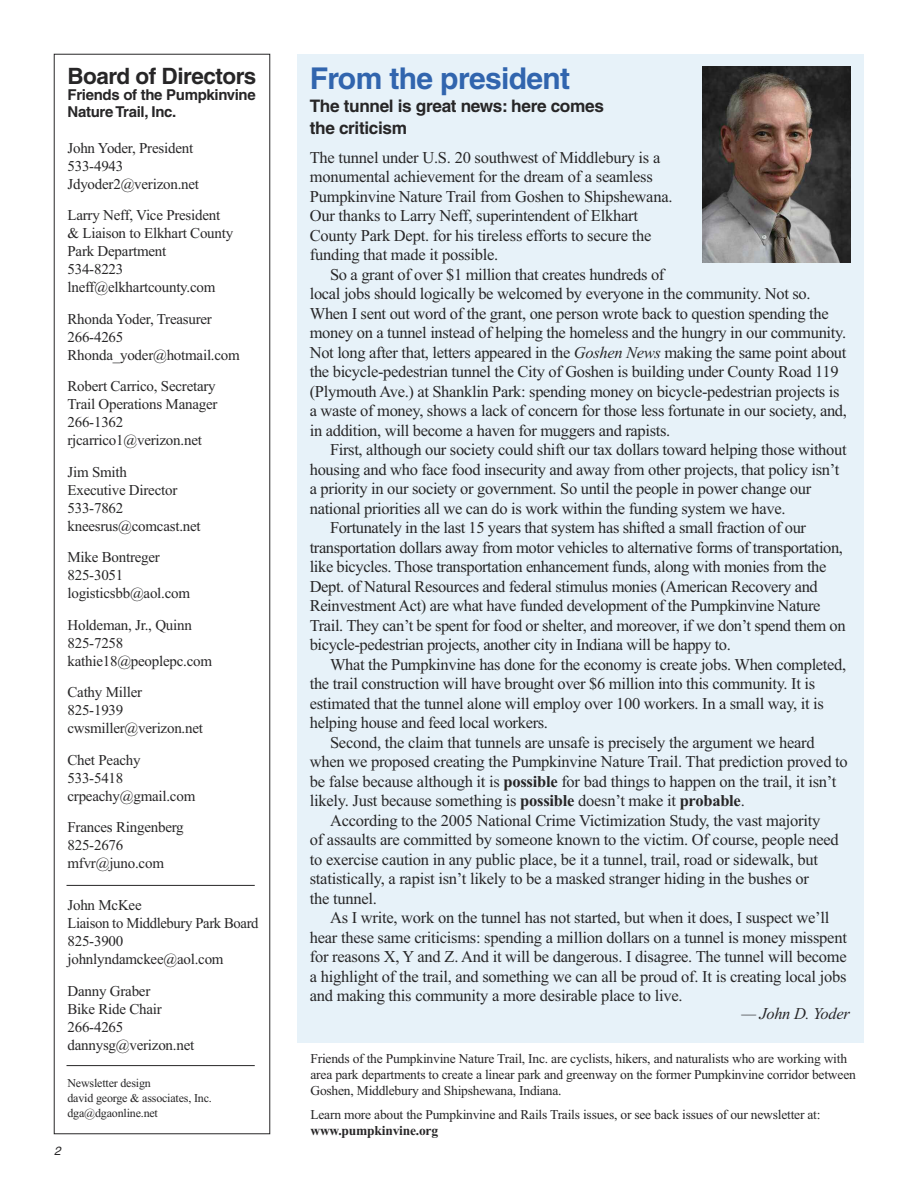
<style>
.page{position:relative;width:918px;height:1188px;background:#fff}
.page>*{position:absolute;margin:0;border:0;box-sizing:border-box;transform-origin:0 0}
.t1{font:700 30px "Helvetica";letter-spacing:-.02em;color:#3165ae}
.t2{font:700 22.5px "Helvetica";letter-spacing:-.02em;color:#272627}
.t3{font:700 17.25px/22.5px "Helvetica";letter-spacing:-.02em;color:#272627}
.t4{font:16.5px/19.5px "Times New Roman";letter-spacing:-.02em;color:#272627}
.t5{font:italic 16.5px "Times New Roman";letter-spacing:-.02em;color:#272627}
.t6{font:15px/18px "Times New Roman";letter-spacing:-.015em;color:#272627}
.t7{font:700 15px/16.5px "Helvetica";letter-spacing:-.02em;color:#272627}
.t8{font:13.5px/15.8px "Times New Roman";letter-spacing:-.015em;color:#272627}
.t9{font:700 13.5px "Times New Roman";letter-spacing:-.015em;color:#272627}
.t10{font:12px/15px "Times New Roman";letter-spacing:-.015em;color:#272627}
.t11{font:italic 12px "Helvetica";color:#272627}
.s1{font-style:italic}
.s2{font-weight:700}
</style>
<div class="page">
<div style="left:297px;top:54px;width:567px;height:989px;background:#e7f2f9"></div>
<div style="left:54px;top:54px;width:216px;height:1080px;border:1px solid #272627"></div>
<hr style="left:67px;top:885px;width:188px;height:1px;background:#272627">
<hr style="left:67px;top:1065px;width:188px;height:1px;background:#272627">
<img style="left:702px;top:67px;width:148px;height:196px">
<h2 class="t2" style="left:68px;top:68px;width:190px">Board of Directors</h2>
<p class="t7" style="left:68px;top:88px;width:190px">Friends of the Pumpkinvine<br>Nature Trail, Inc.</p>
<p class="t6" style="left:68px;top:138px;width:133px">John Yoder, President<br>533-4943<br>Jdyoder2@verizon.net</p>
<p class="t6" style="left:68px;top:206px;width:167px">Larry Neff, Vice President &amp; Liaison to Elkhart County<br>Park Department<br>534-8223 lneff@elkhartcounty.com</p>
<p class="t6" style="left:67px;top:309px;width:174px">Rhonda Yoder, Treasurer<br>266-4265<br>Rhonda_yoder@hotmail.com</p>
<p class="t6" style="left:68px;top:377px;width:152px">Robert Carrico, Secretary<br>Trail Operations Manager<br>266-1362 rjcarrico1@verizon.net</p>
<p class="t6" style="left:68px;top:462px;width:135px">Jim Smith<br>Executive Director<br>533-7862 kneesrus@comcast.net</p>
<p class="t6" style="left:68px;top:548px;width:124px">Mike Bontreger<br>825-3051 logisticsbb@aol.com</p>
<p class="t6" style="left:68px;top:615px;width:146px">Holdeman, Jr., Quinn<br>825-7258 kathie18@peoplepc.com</p>
<p class="t6" style="left:68px;top:683px;width:137px">Cathy Miller<br>825-1939 cwsmiller@verizon.net</p>
<p class="t6" style="left:67px;top:750px;width:129px">Chet Peachy<br>533-5418 crpeachy@gmail.com</p>
<p class="t6" style="left:67px;top:818px;width:118px">Frances Ringenberg<br>825-2676 mfvr@juno.com</p>
<p class="t6" style="left:67px;top:896px;width:193px">John McKee<br>Liaison to Middlebury Park Board<br>825-3900 johnlyndamckee@aol.com</p>
<p class="t6" style="left:67px;top:981px;width:128px">Danny Graber<br>Bike Ride Chair<br>266-4265 dannysg@verizon.net</p>
<p class="t10" style="left:68px;top:1076px;width:146px">Newsletter design<br>david george &amp; associates, Inc. dga@dgaonline.net</p>
<p class="t11" style="left:54px;top:1146px;width:8px">2</p>
<h1 class="t1" style="left:310px;top:67px;width:262px">From the president</h1>
<p class="t3" style="left:310px;top:96px;width:296px">The tunnel is great news: here comes the criticism</p>
<p class="t4" style="left:310px;top:147px;width:364px">The tunnel under U.S. 20 southwest of Middlebury is a monumental achievement for the dream of a seamless Pumpkinvine Nature Trail from Goshen to Shipshewana.<br>Our thanks to Larry Neff, superintendent of Elkhart County Park Dept. for his tireless efforts to secure the funding that made it possible.</p>
<p class="t4" style="left:310px;top:264px;width:539px;text-indent:20px">So a grant of over $1 million that creates hundreds of<br>local jobs should logically be welcomed by everyone in the community. Not so.<br>When I sent out word of the grant, one person wrote back to question spending the money on a tunnel instead of helping the homeless and the hungry in our community.<br>Not long after that, letters appeared in the <span class="s1">Goshen News</span> making the same point about the bicycle-pedestrian tunnel the City of Goshen is building under County Road 119 (Plymouth Ave.) at Shanklin Park: spending money on bicycle-pedestrian projects is a waste of money, shows a lack of concern for those less fortunate in our society, and, in addition, will become a haven for muggers and rapists.</p>
<p class="t4" style="left:330px;top:440px;width:518px">First, although our society could shift our tax dollars toward helping those without</p>
<p class="t4" style="left:310px;top:459px;width:531px">housing and who face food insecurity and away from other projects, that policy isn’t</p>
<p class="t4" style="left:310px;top:479px;width:503px">a priority in our society or government. So until the people in power change our</p>
<p class="t4" style="left:310px;top:498px;width:477px">national priorities all we can do is work within the funding system we have.</p>
<p class="t4" style="left:330px;top:518px;width:478px">Fortunately in the last 15 years that system has shifted a small fraction of our</p>
<p class="t4" style="left:310px;top:537px;width:535px">transportation dollars away from motor vehicles to alternative forms of transportation,</p>
<p class="t4" style="left:310px;top:557px;width:518px">like bicycles. Those transportation enhancement funds, along with monies from the</p>
<p class="t4" style="left:310px;top:576px;width:509px">Dept. of Natural Resources and federal stimulus monies (American Recovery and</p>
<p class="t4" style="left:310px;top:596px;width:512px">Reinvestment Act) are what have funded development of the Pumpkinvine Nature</p>
<p class="t4" style="left:310px;top:615px;width:537px">Trail. They can’t be spent for food or shelter, and moreover, if we don’t spend them on</p>
<p class="t4" style="left:310px;top:635px;width:423px">bicycle-pedestrian projects, another city in Indiana will be happy to.</p>
<p class="t4" style="left:330px;top:654px;width:518px">What the Pumpkinvine has done for the economy is create jobs. When completed,</p>
<p class="t4" style="left:310px;top:674px;width:507px">the trail construction will have brought over $6 million into this community. It is</p>
<p class="t4" style="left:310px;top:693px;width:515px">estimated that the tunnel alone will employ over 100 workers. In a small way, it is</p>
<p class="t4" style="left:310px;top:713px;width:240px">helping house and feed local workers.</p>
<p class="t4" style="left:330px;top:732px;width:486px">Second, the claim that tunnels are unsafe is precisely the argument we heard</p>
<p class="t4" style="left:310px;top:752px;width:540px">when we proposed creating the Pumpkinvine Nature Trail. That prediction proved to</p>
<p class="t4" style="left:310px;top:771px;width:528px">be false because although it is <span class="s2">possible</span> for bad things to happen on the trail, it isn’t</p>
<p class="t4" style="left:310px;top:791px;width:437px">likely. Just because something is <span class="s2">possible</span> doesn’t make it <span class="s2">probable</span>.</p>
<p class="t4" style="left:330px;top:810px;width:492px">According to the 2005 National Crime Victimization Study, the vast majority</p>
<p class="t4" style="left:310px;top:830px;width:530px">of assaults are committed by someone known to the victim. Of course, people need</p>
<p class="t4" style="left:310px;top:849px;width:510px">to exercise caution in any public place, be it a tunnel, trail, road or sidewalk, but</p>
<p class="t4" style="left:310px;top:869px;width:501px">statistically, a rapist isn’t likely to be a masked stranger hiding in the bushes or</p>
<p class="t4" style="left:310px;top:888px;width:69px">the tunnel.</p>
<p class="t4" style="left:330px;top:908px;width:501px">As I write, work on the tunnel has not started, but when it does, I suspect we’ll</p>
<p class="t4" style="left:310px;top:927px;width:539px">hear these same criticisms: spending a million dollars on a tunnel is money misspent</p>
<p class="t4" style="left:310px;top:947px;width:538px">for reasons X, Y and Z. And it will be dangerous. I disagree. The tunnel will become</p>
<p class="t4" style="left:310px;top:966px;width:538px">a highlight of the trail, and something we can all be proud of. It is creating local jobs</p>
<p class="t4" style="left:310px;top:986px;width:374px">and making this community a more desirable place to live.</p>
<p class="t5" style="left:741px;top:1004px;width:110px">— John D. Yoder</p>
<p class="t8" style="left:310px;top:1051px;width:547px">Friends of the Pumpkinvine Nature Trail, Inc. are cyclists, hikers, and naturalists who are working with area park departments to create a linear park and greenway on the former Pumpkinvine corridor between<br>Goshen, Middlebury and Shipshewana, Indiana.</p>
<p class="t8" style="left:310px;top:1107px;width:512px">Learn more about the Pumpkinvine and Rails Trails issues, or see back issues of our newsletter at:</p>
<p class="t9" style="left:310px;top:1123px;width:129px">www.pumpkinvine.org</p>
</div>
